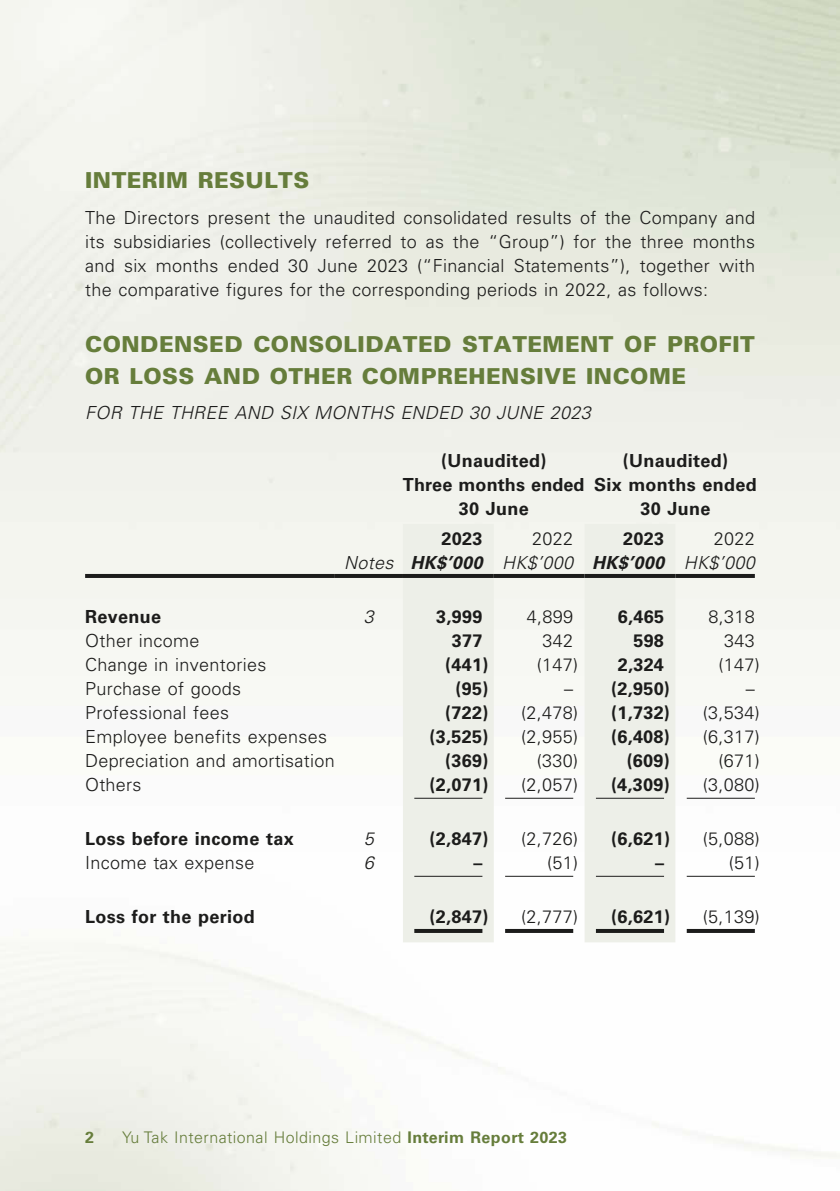
<style>
.page{position:relative;width:840px;height:1191px;background:#fff}
.page>*{position:absolute;margin:0;border:0;box-sizing:border-box;transform-origin:0 0}
.t1{font:900 22px/32px "Univers LT Std";letter-spacing:.02em;color:#667d3b}
.t2{font:300 18px/24px "Univers LT Std";letter-spacing:.015em;color:#1c1c1b;text-align:justify}
.t3{font:700 18px/24px "Univers LT Std";letter-spacing:.015em;color:#1c1c1b;text-align:center}
.t4{font:italic 300 18px/24px "Univers LT Std";letter-spacing:.015em;color:#1c1c1b;text-align:right}
.t5{font:300 16px "Univers LT Std";letter-spacing:.025em;color:#667d3b}
.t6{font:700 16px "Univers LT Std";color:#667d3b}
.s1{font-style:normal}
.s2{font-weight:700}
.s3{font-weight:300}
</style>
<div class="page">
<img style="left:0;top:0;width:839px;height:1191px">
<svg style="left:403px;top:524px;width:272px;height:418px;fill:#edefe8"></svg>
<hr style="left:85px;top:574px;width:249px;height:4px;background:#1c1c1b">
<hr style="left:334px;top:574px;width:69px;height:4px;background:#1c1c1b">
<hr style="left:403px;top:574px;width:90px;height:4px;background:#1c1c1b">
<hr style="left:493px;top:574px;width:91px;height:4px;background:#1c1c1b">
<hr style="left:584px;top:574px;width:91px;height:4px;background:#1c1c1b">
<hr style="left:675px;top:574px;width:79px;height:4px;background:#1c1c1b">
<hr style="left:414px;top:797px;width:68px;height:1px;background:#1c1c1b">
<hr style="left:505px;top:797px;width:68px;height:1px;background:#1c1c1b">
<hr style="left:595px;top:797px;width:68px;height:1px;background:#1c1c1b">
<hr style="left:686px;top:797px;width:68px;height:1px;background:#1c1c1b">
<hr style="left:414px;top:875px;width:68px;height:1px;background:#1c1c1b">
<hr style="left:505px;top:875px;width:68px;height:1px;background:#1c1c1b">
<hr style="left:595px;top:875px;width:68px;height:1px;background:#1c1c1b">
<hr style="left:686px;top:875px;width:68px;height:1px;background:#1c1c1b">
<hr style="left:414px;top:929px;width:68px;height:4px;background:#1c1c1b">
<hr style="left:505px;top:929px;width:68px;height:4px;background:#1c1c1b">
<hr style="left:595px;top:929px;width:68px;height:4px;background:#1c1c1b">
<hr style="left:686px;top:929px;width:68px;height:4px;background:#1c1c1b">
<p class="t1" style="left:85px;top:164px;width:225px">INTERIM RESULTS</p>
<p class="t2" style="left:85px;top:205px;width:671px">The Directors present the unaudited consolidated results of the Company and its subsidiaries (collectively referred to as the “Group”) for the three months and six months ended 30 June 2023 (“Financial Statements”), together with the comparative figures for the corresponding periods in 2022, as follows:</p>
<p class="t1" style="left:85px;top:328px;width:671px">CONDENSED CONSOLIDATED STATEMENT OF PROFIT<br>OR LOSS AND OTHER COMPREHENSIVE INCOME</p>
<p class="t4" style="left:85px;top:401px;width:507px">FOR THE THREE AND SIX MONTHS ENDED 30 JUNE 2023</p>
<p class="t3" style="left:403px;top:449px;width:183px">(Unaudited)<br>Three months ended<br>30 June</p>
<p class="t3" style="left:593px;top:449px;width:164px">(Unaudited)<br>Six months ended<br>30 June</p>
<p class="t3" style="left:441px;top:526px;width:42px">2023</p>
<p class="t2" style="left:532px;top:526px;width:42px">2022</p>
<p class="t3" style="left:622px;top:526px;width:42px">2023</p>
<p class="t4" style="left:344px;top:527px;width:412px"><span class="s1">2022<br></span>Notes <span class="s2">HK$’000</span> HK$’000 <span class="s2">HK$’000</span> HK$’000</p>
<p class="t3" style="left:85px;top:604px;width:77px">Revenue</p>
<p class="t4" style="left:363px;top:605px;width:12px">3</p>
<p class="t3" style="left:436px;top:604px;width:48px">3,999</p>
<p class="t2" style="left:526px;top:604px;width:48px">4,899</p>
<p class="t3" style="left:617px;top:604px;width:48px">6,465</p>
<p class="t2" style="left:708px;top:604px;width:48px">8,318</p>
<p class="t2" style="left:85px;top:628px;width:116px">Other income</p>
<p class="t3" style="left:451px;top:628px;width:32px">377</p>
<p class="t2" style="left:542px;top:628px;width:32px">342</p>
<p class="t3" style="left:633px;top:628px;width:32px">598</p>
<p class="t2" style="left:723px;top:628px;width:32px">343</p>
<p class="t2" style="left:85px;top:652px;width:183px">Change in inventories</p>
<p class="t3" style="left:445px;top:652px;width:45px">(441)</p>
<p class="t2" style="left:536px;top:652px;width:43px">(147)</p>
<p class="t3" style="left:617px;top:652px;width:48px">2,324</p>
<p class="t2" style="left:718px;top:652px;width:43px">(147)</p>
<p class="t2" style="left:85px;top:676px;width:157px">Purchase of goods</p>
<p class="t3" style="left:455px;top:676px;width:34px">(95)</p>
<p class="t3" style="left:564px;top:676px;width:107px"><span class="s3">–</span> (2,950)</p>
<p class="t2" style="left:745px;top:676px;width:10px">–</p>
<p class="t2" style="left:85px;top:700px;width:145px">Professional fees</p>
<p class="t3" style="left:445px;top:700px;width:45px">(722)</p>
<p class="t2" style="left:521px;top:700px;width:58px">(2,478)</p>
<p class="t3" style="left:610px;top:700px;width:60px">(1,732)</p>
<p class="t2" style="left:702px;top:700px;width:58px">(3,534)</p>
<p class="t2" style="left:85px;top:724px;width:243px">Employee benefits expenses</p>
<p class="t3" style="left:429px;top:724px;width:60px">(3,525)</p>
<p class="t2" style="left:521px;top:724px;width:58px">(2,955)</p>
<p class="t3" style="left:610px;top:724px;width:60px">(6,408)</p>
<p class="t2" style="left:702px;top:724px;width:58px">(6,317)</p>
<p class="t2" style="left:85px;top:748px;width:251px">Depreciation and amortisation</p>
<p class="t3" style="left:445px;top:748px;width:45px">(369)</p>
<p class="t2" style="left:536px;top:748px;width:43px">(330)</p>
<p class="t3" style="left:626px;top:748px;width:45px">(609)</p>
<p class="t2" style="left:718px;top:748px;width:43px">(671)</p>
<p class="t2" style="left:85px;top:772px;width:58px">Others</p>
<p class="t3" style="left:429px;top:772px;width:60px">(2,071)</p>
<p class="t2" style="left:521px;top:772px;width:58px">(2,057)</p>
<p class="t3" style="left:610px;top:772px;width:60px">(4,309)</p>
<p class="t2" style="left:702px;top:772px;width:58px">(3,080)</p>
<p class="t3" style="left:85px;top:827px;width:210px">Loss before income tax</p>
<p class="t4" style="left:363px;top:827px;width:12px">5</p>
<p class="t3" style="left:429px;top:827px;width:60px">(2,847)</p>
<p class="t2" style="left:521px;top:826px;width:58px">(2,726)</p>
<p class="t3" style="left:610px;top:827px;width:60px">(6,621)</p>
<p class="t2" style="left:702px;top:826px;width:58px">(5,088)</p>
<p class="t2" style="left:85px;top:850px;width:171px">Income tax expense</p>
<p class="t4" style="left:363px;top:851px;width:12px">6</p>
<p class="t3" style="left:473px;top:851px;width:10px">–</p>
<p class="t2" style="left:547px;top:850px;width:32px">(51)</p>
<p class="t3" style="left:654px;top:851px;width:10px">–</p>
<p class="t2" style="left:728px;top:850px;width:32px">(51)</p>
<p class="t3" style="left:85px;top:905px;width:171px">Loss for the period</p>
<p class="t3" style="left:429px;top:905px;width:60px">(2,847)</p>
<p class="t2" style="left:521px;top:904px;width:58px">(2,777)</p>
<p class="t3" style="left:610px;top:905px;width:60px">(6,621)</p>
<p class="t2" style="left:702px;top:904px;width:58px">(5,139)</p>
<p class="t6" style="left:85px;top:1127px;width:10px">2</p>
<p class="t5" style="left:122px;top:1127px;width:446px">Yu Tak International Holdings Limited <span class="s2">Interim Report 2023</span></p>
</div>
